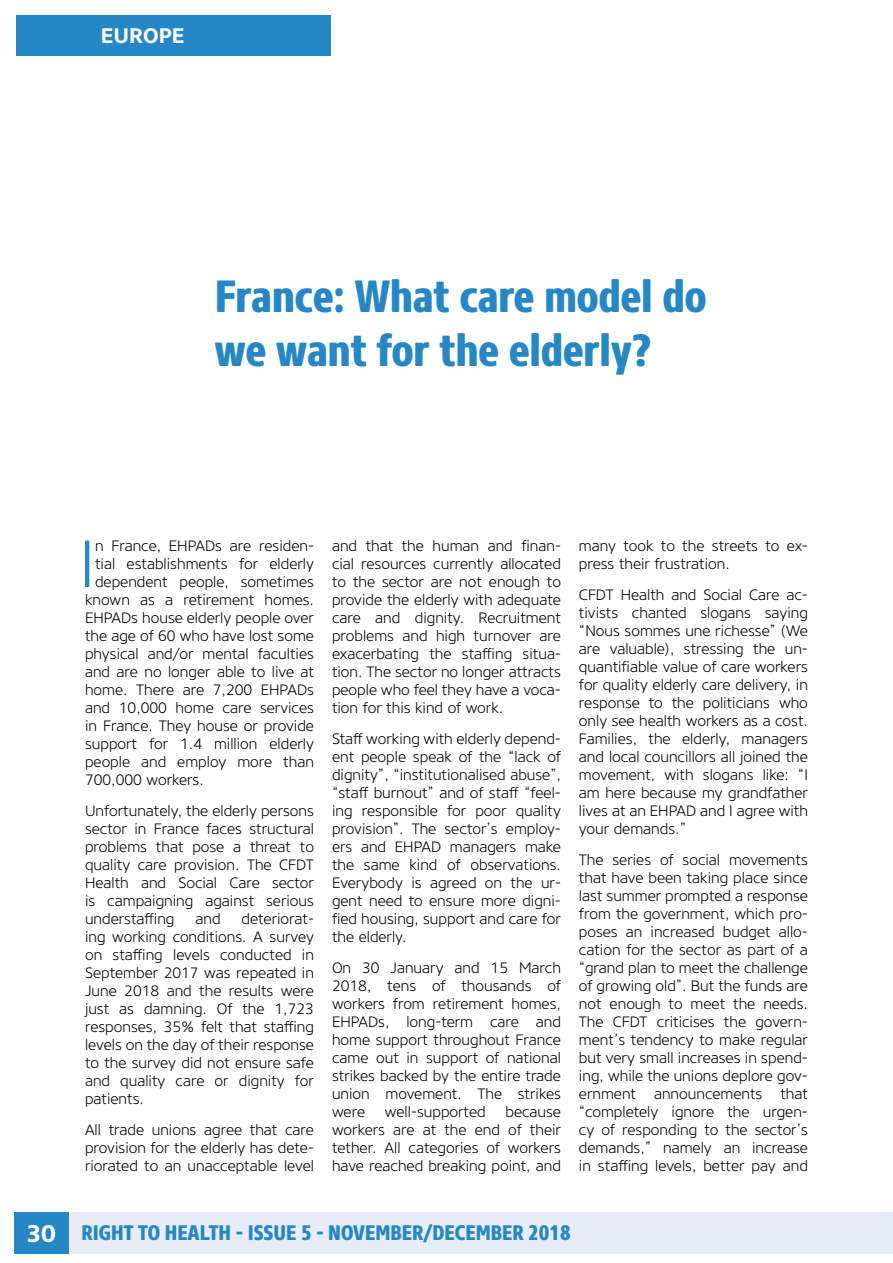
<style>
.page{position:relative;width:893px;height:1263px;background:#fff}
.page>*{position:absolute;margin:0;border:0;box-sizing:border-box;transform-origin:0 0}
.t1{font:300 66.45px "Core Sans NR35";color:#2687c6}
.t2{font:800 45px/54px "Core Sans NR77 Cn";color:#2687c6}
.t3{font:800 21px "Core Sans NR77 Cn";color:#2687c6}
.t4{font:700 21px "Core Sans NR65";color:#fff}
.t5{font:300 15px/18px "Core Sans NR35";color:#000;text-align:justify}
.s1{font-family:"Core Sans NR65";font-weight:700;font-size:24px;color:#fff}
</style>
<div class="page">
<div style="left:54px;top:1212px;width:839px;height:41px;background:#e7ecf7"></div>
<div style="left:14px;top:1212px;width:54px;height:41px;background:#2687c6"></div>
<div style="left:16px;top:15px;width:315px;height:40px;background:#2687c6"></div>
<h3 class="t4" style="left:101px;top:22px;width:85px">EUROPE</h3>
<h2 class="t2" style="left:215px;top:270px;width:493px">France: What care model do we want for the elderly?</h2>
<h1 class="t1" style="left:79px;top:521px;width:17px">I</h1>
<p class="t5" style="left:95px;top:537px;width:220px">n France, EHPADs are residen-</p>
<p class="t5" style="left:95px;top:555px;width:220px">tial establishments for elderly</p>
<p class="t5" style="left:95px;top:573px;width:220px">dependent people, sometimes</p>
<p class="t5" style="left:85px;top:591px;width:230px">known as a retirement homes.</p>
<p class="t5" style="left:85px;top:609px;width:230px">EHPADs house elderly people over</p>
<p class="t5" style="left:85px;top:627px;width:230px">the age of 60 who have lost some</p>
<p class="t5" style="left:85px;top:645px;width:230px">physical and/or mental faculties</p>
<p class="t5" style="left:85px;top:663px;width:230px">and are no longer able to live at</p>
<p class="t5" style="left:85px;top:681px;width:230px">home. There are 7,200 EHPADs</p>
<p class="t5" style="left:85px;top:699px;width:230px">and 10,000 home care services</p>
<p class="t5" style="left:85px;top:717px;width:230px">in France. They house or provide</p>
<p class="t5" style="left:85px;top:735px;width:230px">support for 1.4 million elderly</p>
<p class="t5" style="left:85px;top:753px;width:230px">people and employ more than</p>
<p class="t5" style="left:85px;top:771px;width:120px">700,000 workers.</p>
<p class="t5" style="left:85px;top:802px;width:230px">Unfortunately, the elderly persons sector in France faces structural problems that pose a threat to quality care provision. The CFDT Health and Social Care sector is campaigning against serious understaffing</p>
<p class="t5" style="left:85px;top:910px;width:230px;text-indent:156px">deteriorat&shy;ing working conditions. A survey on staffing levels conducted in September 2017 was repeated in June 2018 and the results were just as damning. Of the 1,723 responses, 35% felt that staffing levels on the day of their response to the survey did not ensure safe and quality care or dignity for patients.</p>
<p class="t5" style="left:85px;top:1120px;width:230px">All trade unions agree that care provision for the elderly has dete&shy;riorated to an unacceptable level</p>
<p class="t5" style="left:195px;top:910px;width:27px">and</p>
<p class="t5" style="left:332px;top:537px;width:230px">and that the human and finan&shy;cial resources currently allocated to the sector are not enough to provide the elderly with adequate care and dignity. Recruitment problems and high turnover are exacerbating the staffing situa&shy;tion. The sector no longer attracts people who feel they have a voca&shy;tion for this kind of work.</p>
<p class="t5" style="left:332px;top:730px;width:230px">Staff working with elderly depend&shy;ent people speak of the “lack of dignity”, “institutionalised abuse”, “staff burnout” and of staff “feel&shy;ing responsible for poor quality provision”. The sector’s employ&shy;ers and EHPAD managers make the same kind of observations.<br>Everybody is agreed on the ur&shy;gent need to ensure more digni&shy;fied housing, support and care for the elderly.</p>
<p class="t5" style="left:332px;top:958px;width:230px">On 30 January and 15 March 2018, tens of thousands of workers from retirement homes, EHPADs, long-term care and home support throughout France came out in support of national strikes backed by the entire trade union movement. The strikes were</p>
<p class="t5" style="left:332px;top:1102px;width:230px;text-indent:173px">because workers are at the end of their tether. All categories of workers have reached breaking point, and</p>
<p class="t5" style="left:385px;top:1102px;width:102px">well-supported</p>
<p class="t5" style="left:579px;top:537px;width:230px">many took to the streets to ex&shy;press their frustration.</p>
<p class="t5" style="left:579px;top:586px;width:230px">CFDT Health and Social Care ac&shy;tivists chanted slogans saying “Nous sommes une richesse” (We are valuable), stressing the un&shy;quantifiable value of care workers for quality elderly care delivery, in response to the politicians who only see health workers as a cost.<br>Families, the elderly, managers and local councillors all joined the movement, with slogans like: “I am here because my grandfather lives at an EHPAD and I agree with your demands.”</p>
<p class="t5" style="left:579px;top:850px;width:230px">The series of social movements that have been taking place since last summer prompted a response from the government, which pro&shy;poses an increased budget allo&shy;cation for the sector as part of a “grand plan to meet the challenge of growing old”. But the funds are not enough to meet the needs.<br>The CFDT criticises the govern&shy;ment’s tendency to make regular but very small increases in spend&shy;ing, while the unions deplore gov&shy;ernment announcements that “completely ignore the urgen&shy;cy of responding to the sector’s demands,” namely an increase in staffing levels, better pay and</p>
<h3 class="t3" style="left:26px;top:1219px;width:546px"><span class="s1">30</span> RIGHT TO HEALTH - ISSUE 5 - NOVEMBER/DECEMBER 2018</h3>
</div>
